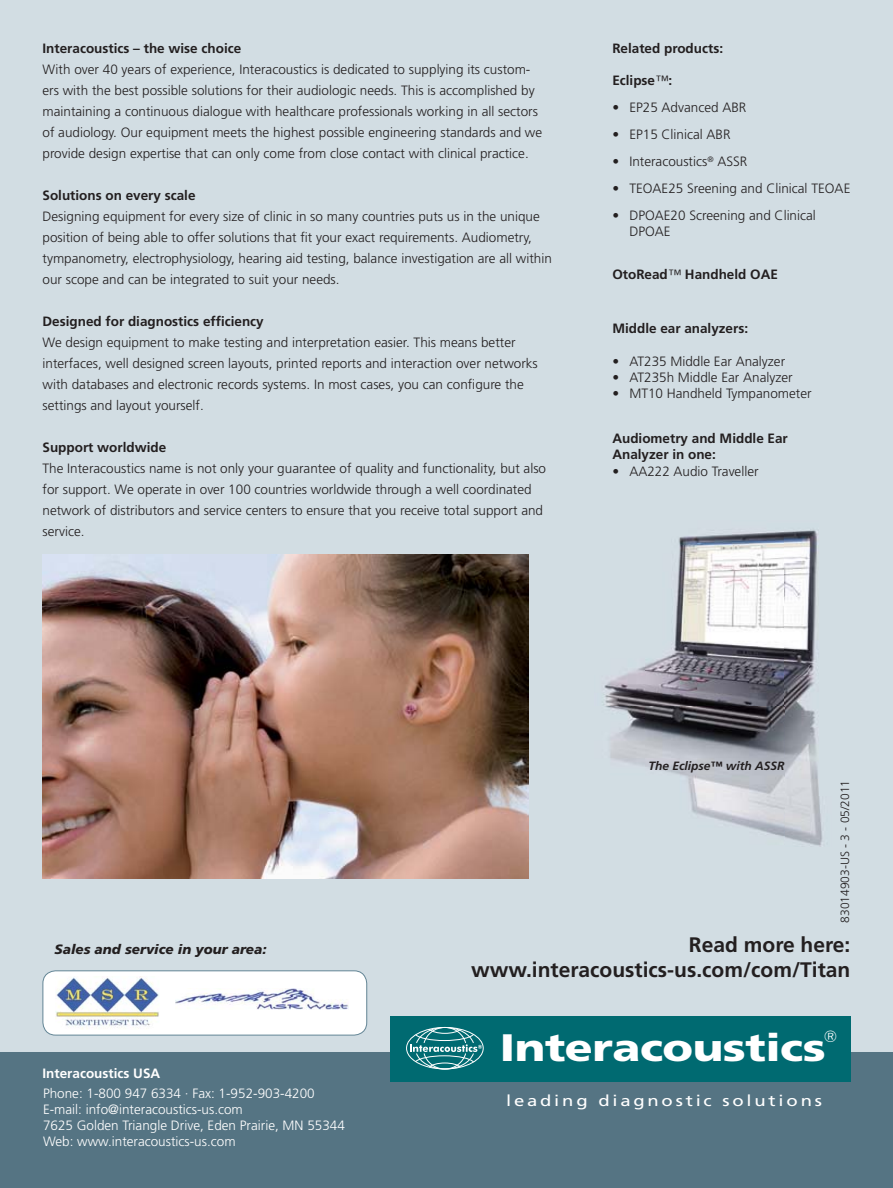
<style>
.page{position:relative;width:893px;height:1188px;background:#fff}
.page>*{position:absolute;margin:0;border:0;box-sizing:border-box;transform-origin:0 0}
.t1{font:900 38.25px "Frutiger LT";letter-spacing:-.01em;color:#fff;scale:1.2 1}
.t2{font:700 21px/25.2px "Frutiger LT";color:#231f20;text-align:right}
.t3{font:300 16.2px "Futura BT";color:#fff}
.t4{font:15.45px "Frutiger LT";letter-spacing:.15em;color:#fff;scale:1.2 1}
.t5{font:13.65px "Frutiger LT";color:#fff}
.t6{font:300 13.5px/21px "Frutiger LT";color:#231f20}
.t7{font:700 13.5px/16.2px "Frutiger LT";color:#231f20}
.t8{font:300 13.5px/16.2px "Frutiger LT";color:#fff}
.t9{font:italic 900 13.5px "Frutiger LT";color:#231f20}
.t10{font:700 13.5px "Frutiger LT";color:#fff}
.t11{font:300 12px "Frutiger LT";color:#231f20}
.t12{font:italic 700 12px "Frutiger LT";color:#231f20}
.s1{font-weight:300;font-style:italic}
</style>
<div class="page">
<div style="left:0;top:0;width:893px;height:1069px;background:#d2dde3"></div>
<div style="left:0;top:1052px;width:893px;height:136px;background:#557483"></div>
<div style="left:43px;top:971px;width:324px;height:64px;background:#fff;border-radius:13px"></div>
<div style="left:43px;top:970px;width:324px;height:65px;border:1px solid #638595;border-radius:13px"></div>
<div style="left:390px;top:1016px;width:460px;height:65px;background:#006a71"></div>
<svg style="left:406px;top:1027px;width:78px;height:42px"></svg>
<img style="left:43px;top:555px;width:485px;height:323px">
<img style="left:603px;top:530px;width:219px;height:316px">
<img style="left:55px;top:977px;width:104px;height:53px">
<img style="left:175px;top:988px;width:173px;height:22px">
<p class="t7" style="left:43px;top:41px;width:200px">Interacoustics – the wise choice</p>
<p class="t6" style="left:43px;top:59px;width:501px">With over 40 years of experience, Interacoustics is dedicated to supplying its custom&shy;ers with the best possible solutions for their audiologic needs. This is accomplished by maintaining a continuous dialogue with healthcare professionals working in all sectors of audiology. Our equipment meets the highest possible engineering standards and we provide design expertise that can only come from close contact with clinical practice.</p>
<p class="t7" style="left:43px;top:188px;width:155px">Solutions on every scale</p>
<p class="t6" style="left:43px;top:206px;width:511px">Designing equipment for every size of clinic in so many countries puts us in the unique position of being able to offer solutions that fit your exact requirements. Audiometry, tympanometry, electrophysiology, hearing aid testing, balance investigation are all within our scope and can be integrated to suit your needs.</p>
<p class="t7" style="left:43px;top:314px;width:223px">Designed for diagnostics efficiency</p>
<p class="t6" style="left:43px;top:332px;width:497px">We design equipment to make testing and interpretation easier. This means better interfaces, well designed screen layouts, printed reports and interaction over networks with databases and electronic records systems. In most cases, you can configure the settings and layout yourself.</p>
<p class="t7" style="left:43px;top:440px;width:125px">Support worldwide</p>
<p class="t6" style="left:43px;top:458px;width:505px">The Interacoustics name is not only your guarantee of quality and functionality, but also for support. We operate in over 100 countries worldwide through a well coordinated network of distributors and service centers to ensure that you receive total support and service.</p>
<p class="t7" style="left:612px;top:41px;width:112px">Related products:</p>
<p class="t7" style="left:612px;top:73px;width:61px">Eclipse<span class="s1">™</span>:</p>
<p class="t6" style="left:612px;top:98px;width:136px">• EP25 Advanced ABR</p>
<p class="t6" style="left:612px;top:125px;width:120px">• EP15 Clinical ABR</p>
<p class="t6" style="left:612px;top:152px;width:137px">• Interacoustics<sup>®</sup> ASSR</p>
<p class="t6" style="left:612px;top:179px;width:240px">• TEOAE25 Sreening and Clinical TEOAE</p>
<p class="t6" style="left:629px;top:208px;width:188px;line-height:16.2px;text-indent:-17px">• DPOAE20 Screening and Clinical<br>DPOAE</p>
<p class="t7" style="left:612px;top:267px;width:167px">OtoRead<span class="s1">™</span> Handheld OAE</p>
<p class="t7" style="left:612px;top:321px;width:137px">Middle ear analyzers:</p>
<p class="t6" style="left:612px;top:351px;width:174px">• AT235 Middle Ear Analyzer</p>
<p class="t6" style="left:612px;top:367px;width:182px">• AT235h Middle Ear Analyzer</p>
<p class="t6" style="left:612px;top:384px;width:201px">• MT10 Handheld Tympanometer</p>
<p class="t7" style="left:612px;top:431px;width:177px">Audiometry and Middle Ear<br>Analyzer in one:</p>
<p class="t6" style="left:612px;top:461px;width:148px">• AA222 Audio Traveller</p>
<p class="t12" style="left:648px;top:760px;width:138px">The Eclipse™ with ASSR</p>
<p class="t11" style="left:839px;top:923px;width:144px;rotate:-90deg">83014903-US - 3 - 05/2011</p>
<p class="t9" style="left:55px;top:943px;width:214px">Sales and service in your area:</p>
<p class="t10" style="left:43px;top:1066px;width:119px">Interacoustics USA</p>
<p class="t8" style="left:43px;top:1085px;width:303px">Phone: 1-800 947 6334 · Fax: 1-952-903-4200<br>E-mail: info@interacoustics-us.com<br>7625 Golden Triangle Drive, Eden Prairie, MN 55344<br>Web: www.interacoustics-us.com</p>
<h2 class="t2" style="left:471px;top:933px;width:381px">Read more here: www.interacoustics-us.com/com/Titan</h2>
<h1 class="t1" style="left:500px;top:1025px;width:273px">Interacoustics</h1>
<p class="t3" style="left:824px;top:1031px;width:15px">®</p>
<p class="t5" style="left:811px;top:1048px;width:12px">®</p>
<p class="t4" style="left:506px;top:1093px;width:265px">leading diagnostic solutions</p>
</div>
